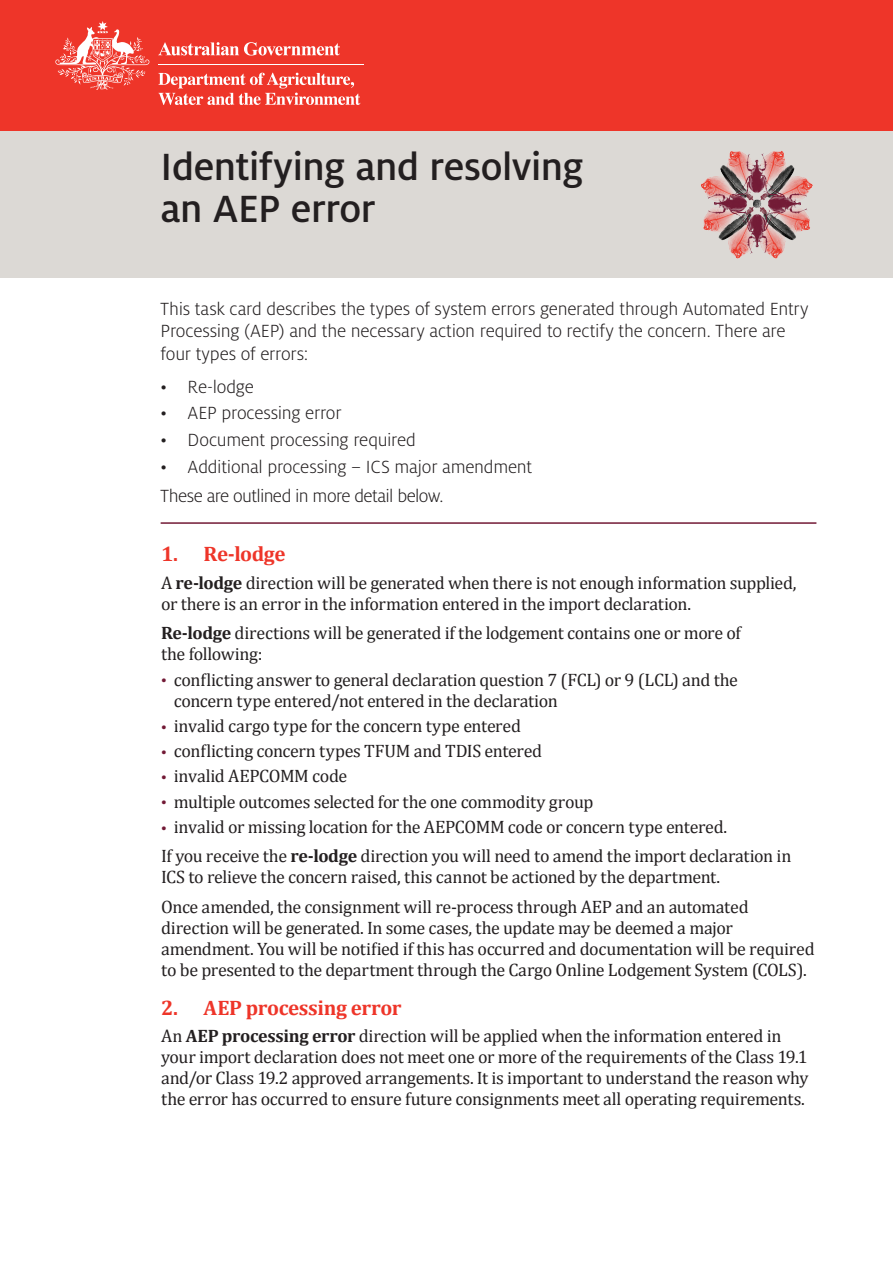
<style>
.page{position:relative;width:893px;height:1263px;background:#fff}
.page>*{position:absolute;margin:0;border:0;box-sizing:border-box;transform-origin:0 0}
.t1{font:500 42px/42px "Milo Pro";letter-spacing:-.015em;color:#231f20}
.t2{font:700 21px "Cambria";letter-spacing:-.02em;color:#ee3529}
.t3{font:300 19.5px/22.5px "Milo Pro";letter-spacing:-.015em;color:#231f20}
.t4{font:18px/21px "Cambria";letter-spacing:-.02em;color:#231f20}
.s1{font-weight:700}
.s2{font-size:12.75px;color:#721935}
</style>
<div class="page">
<div style="left:0;top:130px;width:893px;height:148px;background:#dcd9d5"></div>
<div style="left:0;top:0;width:893px;height:130px;background:#ee3529"></div>
<svg style="left:158px;top:42px;width:182px;height:14px"></svg>
<hr style="left:158px;top:64px;width:205px;height:1px;background:#fff">
<svg style="left:55px;top:21px;width:94px;height:69px"></svg>
<svg style="left:158px;top:73px;width:202px;height:32px"></svg>
<img style="left:701px;top:151px;width:112px;height:108px">
<hr style="left:161px;top:522px;width:655px;height:2px;background:#721935">
<h1 class="t1" style="left:161px;top:146px;width:425px">Identifying and resolving an AEP error</h1>
<p class="t3" style="left:161px;top:297px;width:650px">This task card describes the types of system errors generated through Automated Entry<br>Processing (AEP) and the necessary action required to rectify the concern. There are four types of errors:</p>
<p class="t3" style="left:161px;top:375px;width:95px">• Re-lodge</p>
<p class="t3" style="left:161px;top:402px;width:182px">• AEP processing error</p>
<p class="t3" style="left:161px;top:429px;width:257px">• Document processing required</p>
<p class="t3" style="left:161px;top:452px;width:373px;line-height:29px">• Additional processing – ICS major amendment<br>These are outlined in more detail below.</p>
<p class="t2" style="left:161px;top:539px;width:126px">1. Re-lodge</p>
<p class="t4" style="left:161px;top:572px;width:637px">A <span class="s1">re-lodge</span> direction will be generated when there is not enough information supplied, or there is an error in the information entered in the import declaration.</p>
<p class="t4" style="left:161px;top:623px;width:581px"><span class="s1">Re-lodge</span> directions will be generated if the lodgement contains one or more of the following:</p>
<p class="t4" style="left:174px;top:669px;width:566px;text-indent:-13px"><span class="s2">•</span> conflicting answer to general declaration question 7 (FCL) or 9 (LCL) and the concern type entered/not entered in the declaration</p>
<p class="t4" style="left:161px;top:715px;width:361px"><span class="s2">•</span> invalid cargo type for the concern type entered</p>
<p class="t4" style="left:161px;top:740px;width:383px"><span class="s2">•</span> conflicting concern types TFUM and TDIS entered</p>
<p class="t4" style="left:161px;top:766px;width:188px"><span class="s2">•</span> invalid AEPCOMM code</p>
<p class="t4" style="left:161px;top:791px;width:434px"><span class="s2">•</span> multiple outcomes selected for the one commodity group</p>
<p class="t4" style="left:161px;top:812px;width:632px;line-height:29.5px"><span class="s2">•</span> invalid or missing location for the AEPCOMM code or concern type entered.<br>If you receive the <span class="s1">re-lodge</span> direction you will need to amend the import declaration in</p>
<p class="t4" style="left:161px;top:862px;width:589px;line-height:29.5px">ICS to relieve the concern raised, this cannot be actioned by the department.<br>Once amended, the consignment will re-process through AEP and an automated</p>
<p class="t4" style="left:161px;top:917px;width:655px">direction will be generated. In some cases, the update may be deemed a major amendment. You will be notified if this has occurred and documentation will be required to be presented to the department through the Cargo Online Lodgement System (COLS).</p>
<p class="t2" style="left:161px;top:993px;width:242px">2. AEP processing error</p>
<p class="t4" style="left:161px;top:1025px;width:649px">An <span class="s1">AEP processing error</span> direction will be applied when the information entered in your import declaration does not meet one or more of the requirements of the Class 19.1 and/or Class 19.2 approved arrangements. It is important to understand the reason why the error has occurred to ensure future consignments meet all operating requirements.</p>
</div>
